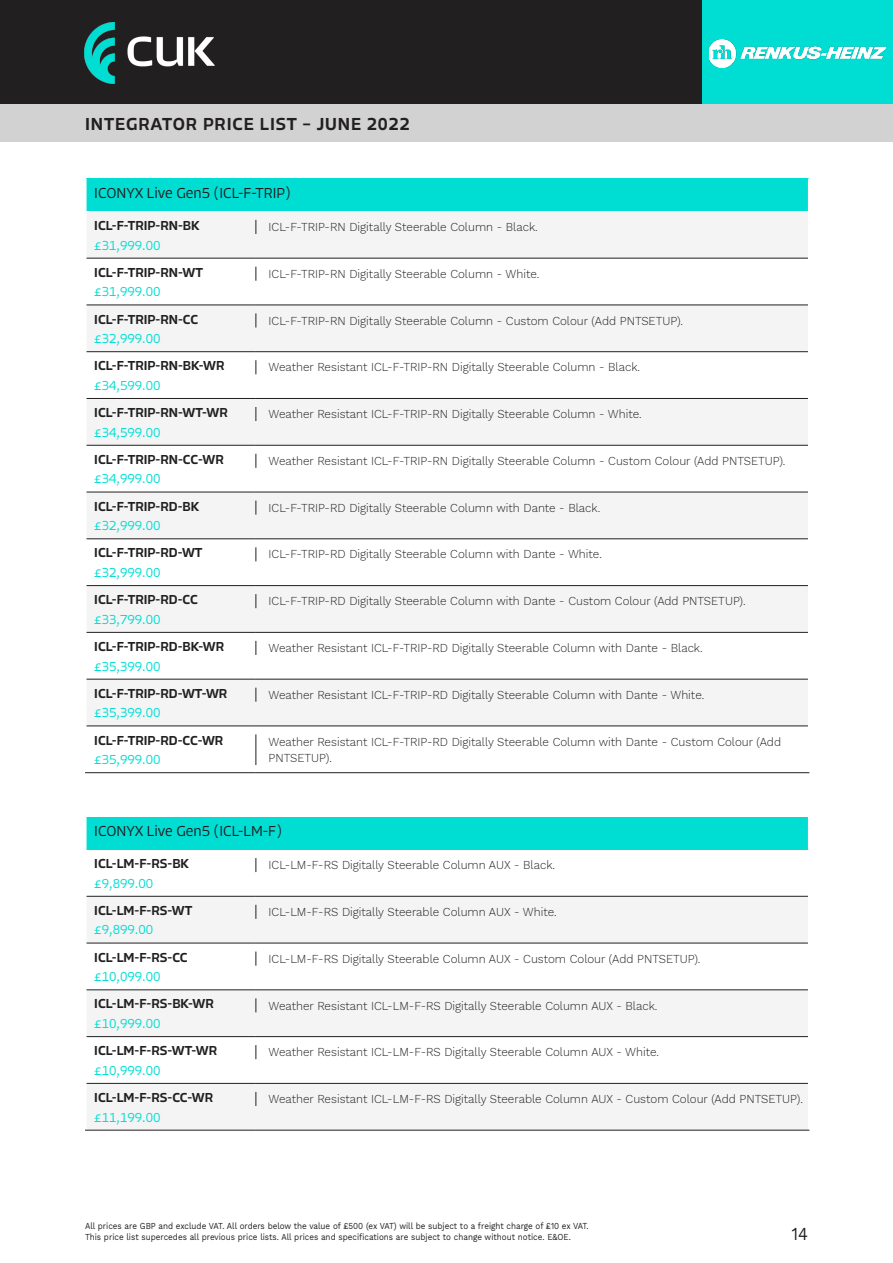
<style>
.page{position:relative;width:893px;height:1263px;background:#fff}
.page>*{position:absolute;margin:0;border:0;box-sizing:border-box;transform-origin:0 0}
.t1{font:500 18px "Allotrope";letter-spacing:.05em;color:#221f20}
.t2{font:18px "Work Sans";color:#221f20;scale:.9 1}
.t3{font:300 15px "Allotrope";color:#221f20}
.t4{font:500 13.5px/19.5px "Allotrope";color:#221f20}
.t5{font:300 13.5px "Allotrope";color:#00ded4}
.Description{font:300 12px/16.5px "Work Sans";color:#221f20}
.t6{font:9px/10.8px "Work Sans";color:#221f20;scale:.9 1}
.s1{font-weight:300;color:#00ded4}
</style>
<div class="page">
<div style="left:702px;top:0;width:191px;height:104px;background:#00ded4"></div>
<div style="left:0;top:0;width:702px;height:104px;background:#221f20"></div>
<div style="left:0;top:104px;width:893px;height:37px;background:#d3d2d2"></div>
<img style="left:84px;top:23px;width:131px;height:61px">
<img style="left:709px;top:39px;width:176px;height:28px">
<div style="left:86px;top:179px;width:723px;height:32px;background:#00ded4"></div>
<svg style="left:87px;top:212px;width:721px;height:514px;fill:#f4f4f4"></svg>
<hr style="left:85px;top:179px;width:2px;height:32px;background:#fff">
<hr style="left:87px;top:258px;width:169px;height:1px;background:#221f20">
<hr style="left:87px;top:305px;width:169px;height:1px;background:#221f20">
<hr style="left:87px;top:351px;width:169px;height:1px;background:#221f20">
<hr style="left:87px;top:398px;width:169px;height:1px;background:#221f20">
<hr style="left:87px;top:445px;width:169px;height:1px;background:#221f20">
<hr style="left:87px;top:492px;width:169px;height:1px;background:#221f20">
<hr style="left:87px;top:538px;width:169px;height:1px;background:#221f20">
<hr style="left:87px;top:585px;width:169px;height:1px;background:#221f20">
<hr style="left:87px;top:632px;width:169px;height:1px;background:#221f20">
<hr style="left:87px;top:679px;width:169px;height:1px;background:#221f20">
<hr style="left:87px;top:726px;width:169px;height:1px;background:#221f20">
<hr style="left:85px;top:772px;width:171px;height:1px;background:#221f20">
<hr style="left:808px;top:179px;width:1px;height:32px;background:#fff">
<hr style="left:256px;top:258px;width:552px;height:1px;background:#221f20">
<hr style="left:256px;top:305px;width:552px;height:1px;background:#221f20">
<hr style="left:256px;top:351px;width:552px;height:1px;background:#221f20">
<hr style="left:256px;top:398px;width:552px;height:1px;background:#221f20">
<hr style="left:256px;top:445px;width:552px;height:1px;background:#221f20">
<hr style="left:256px;top:492px;width:552px;height:1px;background:#221f20">
<hr style="left:256px;top:538px;width:552px;height:1px;background:#221f20">
<hr style="left:256px;top:585px;width:552px;height:1px;background:#221f20">
<hr style="left:256px;top:632px;width:552px;height:1px;background:#221f20">
<hr style="left:256px;top:679px;width:552px;height:1px;background:#221f20">
<hr style="left:256px;top:726px;width:552px;height:1px;background:#221f20">
<hr style="left:256px;top:772px;width:553px;height:1px;background:#221f20">
<svg style="left:256px;top:220px;width:1px;height:14px"></svg>
<svg style="left:256px;top:267px;width:1px;height:14px"></svg>
<svg style="left:256px;top:313px;width:1px;height:14px"></svg>
<svg style="left:256px;top:360px;width:1px;height:14px"></svg>
<svg style="left:256px;top:407px;width:1px;height:14px"></svg>
<svg style="left:256px;top:454px;width:1px;height:14px"></svg>
<svg style="left:256px;top:500px;width:1px;height:15px"></svg>
<svg style="left:256px;top:547px;width:1px;height:14px"></svg>
<svg style="left:256px;top:594px;width:1px;height:14px"></svg>
<svg style="left:256px;top:641px;width:1px;height:14px"></svg>
<svg style="left:256px;top:688px;width:1px;height:14px"></svg>
<hr style="left:256px;top:734px;width:1px;height:31px;background:#221f20">
<div style="left:86px;top:817px;width:723px;height:32px;background:#00ded4"></div>
<svg style="left:87px;top:897px;width:721px;height:233px;fill:#f4f4f4"></svg>
<hr style="left:85px;top:817px;width:2px;height:32px;background:#fff">
<hr style="left:87px;top:896px;width:169px;height:1px;background:#221f20">
<hr style="left:87px;top:943px;width:169px;height:1px;background:#221f20">
<hr style="left:87px;top:989px;width:169px;height:1px;background:#221f20">
<hr style="left:87px;top:1036px;width:169px;height:1px;background:#221f20">
<hr style="left:87px;top:1083px;width:169px;height:1px;background:#221f20">
<hr style="left:85px;top:1130px;width:171px;height:1px;background:#221f20">
<hr style="left:808px;top:817px;width:1px;height:32px;background:#fff">
<hr style="left:256px;top:896px;width:552px;height:1px;background:#221f20">
<hr style="left:256px;top:943px;width:552px;height:1px;background:#221f20">
<hr style="left:256px;top:989px;width:552px;height:1px;background:#221f20">
<hr style="left:256px;top:1036px;width:552px;height:1px;background:#221f20">
<hr style="left:256px;top:1083px;width:552px;height:1px;background:#221f20">
<hr style="left:256px;top:1130px;width:553px;height:1px;background:#221f20">
<svg style="left:256px;top:858px;width:1px;height:14px"></svg>
<svg style="left:256px;top:905px;width:1px;height:14px"></svg>
<svg style="left:256px;top:951px;width:1px;height:15px"></svg>
<svg style="left:256px;top:998px;width:1px;height:14px"></svg>
<svg style="left:256px;top:1045px;width:1px;height:14px"></svg>
<svg style="left:256px;top:1092px;width:1px;height:14px"></svg>
<h1 class="t1" style="left:85px;top:111px;width:326px">INTEGRATOR PRICE LIST – JUNE 2022</h1>
<p class="t3" style="left:94px;top:183px;width:198px">ICONYX Live Gen5 (ICL-F-TRIP)</p>
<p class="t4" style="left:94px;top:216px;width:107px">ICL-F-TRIP-RN-BK</p>
<p class="t5" style="left:94px;top:236px;width:68px">£31,999.00</p>
<p class="Description" style="left:269px;top:218px;width:271px">ICL-F-TRIP-RN Digitally Steerable Column - Black.</p>
<p class="t4" style="left:94px;top:263px;width:110px">ICL-F-TRIP-RN-WT</p>
<p class="t5" style="left:94px;top:283px;width:68px">£31,999.00</p>
<p class="Description" style="left:269px;top:265px;width:272px">ICL-F-TRIP-RN Digitally Steerable Column - White.</p>
<p class="t4" style="left:94px;top:309px;width:105px">ICL-F-TRIP-RN-CC</p>
<p class="t5" style="left:94px;top:330px;width:68px">£32,999.00</p>
<p class="Description" style="left:269px;top:312px;width:416px">ICL-F-TRIP-RN Digitally Steerable Column - Custom Colour (Add PNTSETUP).</p>
<p class="t4" style="left:94px;top:356px;width:132px">ICL-F-TRIP-RN-BK-WR</p>
<p class="t5" style="left:94px;top:376px;width:68px">£34,599.00</p>
<p class="Description" style="left:269px;top:358px;width:373px">Weather Resistant ICL-F-TRIP-RN Digitally Steerable Column - Black.</p>
<p class="t4" style="left:94px;top:403px;width:135px">ICL-F-TRIP-RN-WT-WR</p>
<p class="t5" style="left:94px;top:423px;width:68px">£34,599.00</p>
<p class="Description" style="left:269px;top:405px;width:375px">Weather Resistant ICL-F-TRIP-RN Digitally Steerable Column - White.</p>
<p class="t4" style="left:94px;top:450px;width:131px">ICL-F-TRIP-RN-CC-WR</p>
<p class="t5" style="left:94px;top:470px;width:68px">£34,999.00</p>
<p class="Description" style="left:269px;top:452px;width:518px">Weather Resistant ICL-F-TRIP-RN Digitally Steerable Column - Custom Colour (Add PNTSETUP).</p>
<p class="t4" style="left:94px;top:497px;width:106px">ICL-F-TRIP-RD-BK</p>
<p class="t5" style="left:94px;top:517px;width:68px">£32,999.00</p>
<p class="Description" style="left:269px;top:499px;width:333px">ICL-F-TRIP-RD Digitally Steerable Column with Dante - Black.</p>
<p class="t4" style="left:94px;top:543px;width:110px">ICL-F-TRIP-RD-WT</p>
<p class="t5" style="left:94px;top:563px;width:68px">£32,999.00</p>
<p class="Description" style="left:269px;top:546px;width:335px">ICL-F-TRIP-RD Digitally Steerable Column with Dante - White.</p>
<p class="t4" style="left:94px;top:590px;width:105px">ICL-F-TRIP-RD-CC</p>
<p class="t5" style="left:94px;top:610px;width:68px">£33,799.00</p>
<p class="Description" style="left:269px;top:592px;width:478px">ICL-F-TRIP-RD Digitally Steerable Column with Dante - Custom Colour (Add PNTSETUP).</p>
<p class="t4" style="left:94px;top:637px;width:131px">ICL-F-TRIP-RD-BK-WR</p>
<p class="t5" style="left:94px;top:657px;width:68px">£35,399.00</p>
<p class="Description" style="left:269px;top:639px;width:435px">Weather Resistant ICL-F-TRIP-RD Digitally Steerable Column with Dante - Black.</p>
<p class="t4" style="left:94px;top:684px;width:135px">ICL-F-TRIP-RD-WT-WR</p>
<p class="t5" style="left:94px;top:704px;width:68px">£35,399.00</p>
<p class="Description" style="left:269px;top:686px;width:437px">Weather Resistant ICL-F-TRIP-RD Digitally Steerable Column with Dante - White.</p>
<p class="t4" style="left:94px;top:730px;width:131px">ICL-F-TRIP-RD-CC-WR</p>
<p class="t5" style="left:94px;top:751px;width:68px">£35,999.00</p>
<p class="Description" style="left:269px;top:733px;width:514px">Weather Resistant ICL-F-TRIP-RD Digitally Steerable Column with Dante - Custom Colour (Add<br>PNTSETUP).</p>
<p class="t3" style="left:94px;top:821px;width:189px">ICONYX Live Gen5 (ICL-LM-F)</p>
<p class="t4" style="left:94px;top:854px;width:96px">ICL-LM-F-RS-BK</p>
<p class="t5" style="left:94px;top:874px;width:60px">£9,899.00</p>
<p class="Description" style="left:269px;top:856px;width:288px">ICL-LM-F-RS Digitally Steerable Column AUX - Black.</p>
<p class="t4" style="left:94px;top:901px;width:100px">ICL-LM-F-RS-WT <span class="s1">£9,899.00</span></p>
<p class="Description" style="left:269px;top:903px;width:290px">ICL-LM-F-RS Digitally Steerable Column AUX - White.</p>
<p class="t4" style="left:94px;top:948px;width:95px">ICL-LM-F-RS-CC</p>
<p class="t5" style="left:94px;top:968px;width:68px">£10,099.00</p>
<p class="Description" style="left:269px;top:950px;width:433px">ICL-LM-F-RS Digitally Steerable Column AUX - Custom Colour (Add PNTSETUP).</p>
<p class="t4" style="left:94px;top:994px;width:121px">ICL-LM-F-RS-BK-WR</p>
<p class="t5" style="left:94px;top:1014px;width:68px">£10,999.00</p>
<p class="Description" style="left:269px;top:997px;width:390px">Weather Resistant ICL-LM-F-RS Digitally Steerable Column AUX - Black.</p>
<p class="t4" style="left:94px;top:1041px;width:124px">ICL-LM-F-RS-WT-WR</p>
<p class="t5" style="left:94px;top:1061px;width:68px">£10,999.00</p>
<p class="Description" style="left:269px;top:1043px;width:392px">Weather Resistant ICL-LM-F-RS Digitally Steerable Column AUX - White.</p>
<p class="t4" style="left:94px;top:1088px;width:120px">ICL-LM-F-RS-CC-WR</p>
<p class="t5" style="left:94px;top:1108px;width:68px">£11,199.00</p>
<p class="Description" style="left:269px;top:1090px;width:536px">Weather Resistant ICL-LM-F-RS Digitally Steerable Column AUX - Custom Colour (Add PNTSETUP).</p>
<p class="t6" style="left:85px;top:1220px;width:561px">All prices are GBP and exclude VAT. All orders below the value of £500 (ex VAT) will be subject to a freight charge of £10 ex VAT.<br>This price list supercedes all previous price lists. All prices and specifications are subject to change without notice. E&amp;OE.</p>
<h1 class="t2" style="left:792px;top:1220px;width:20px">14</h1>
</div>
